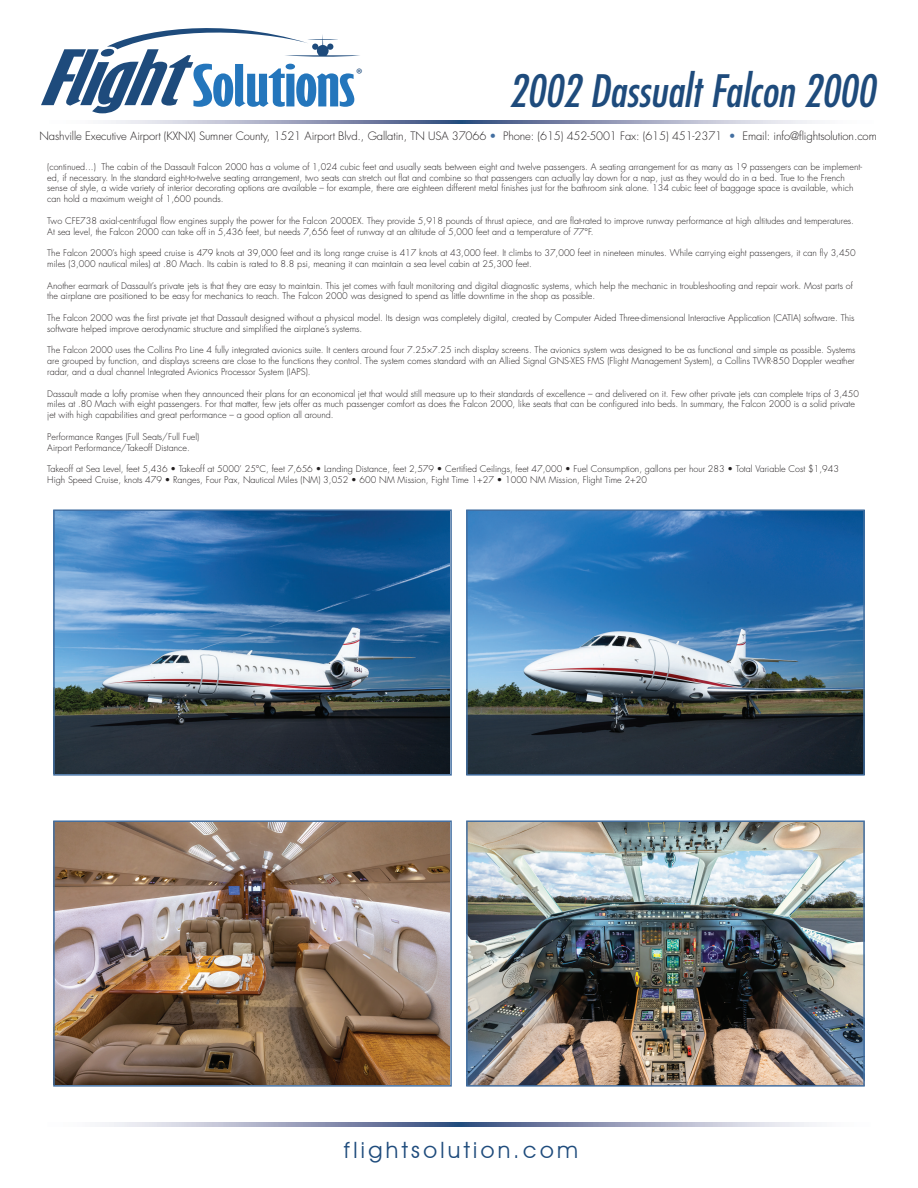
<style>
.page{position:relative;width:918px;height:1188px;background:#fff}
.page>*{position:absolute;margin:0;border:0;box-sizing:border-box;transform-origin:0 0}
.t1{font:700 extra-condensed 53.4px "Gill Sans";letter-spacing:-.015em;color:#2476bc;scale:1.63 1}
.t2{font:italic condensed 43.5px "Futura Std";color:#1e4b7c}
.t3{font:22.5px "Avant Garde IT Cby BT";letter-spacing:.15em;color:#1e4b7c}
.t4{font:15.3px "Myriad Pro";color:#1e4b7c}
.t5{font:300 11.25px "Futura Std";letter-spacing:-.01em;color:#231f20}
.t6{font:300 9px/10.8px "Futura Std";color:#231f20}
.s1{font-style:italic;font-size:70.2px;color:#1e4b7c}
.s2{color:#436fa1}
</style>
<div class="page">
<svg style="left:107px;top:28px;width:253px;height:29px"></svg>
<svg style="left:100px;top:1122px;width:717px;height:4px;background:#9da5bf"></svg>
<svg style="left:103px;top:120px;width:717px;height:4px;background:#9da5bf"></svg>
<img style="left:56px;top:512px;width:393px;height:261px">
<div style="left:53px;top:509px;width:399px;height:267px;border:2px solid #436fa1"></div>
<img style="left:469px;top:512px;width:393px;height:261px">
<div style="left:466px;top:509px;width:399px;height:267px;border:2px solid #436fa1"></div>
<img style="left:56px;top:823px;width:393px;height:261px">
<div style="left:53px;top:820px;width:399px;height:267px;border:2px solid #436fa1"></div>
<img style="left:469px;top:823px;width:393px;height:261px">
<div style="left:466px;top:820px;width:399px;height:267px;border:2px solid #436fa1"></div>
<h1 class="t1" style="left:38px;top:53px;width:196px"><span class="s1">Flight</span>Solutions</h1>
<h3 class="t4" style="left:356px;top:65px;width:8px">®</h3>
<h2 class="t2" style="left:509px;top:65px;width:368px">2002 Dassualt Falcon 2000</h2>
<p class="t5" style="left:40px;top:129px;width:839px">Nashville Executive Airport (KXNX) Sumner County, 1521 Airport Blvd., Gallatin, TN USA 37066 <span class="s2">•</span> Phone: (615) 452-5001 Fax: (615) 451-2371 <span class="s2">•</span> Email: info@flightsolution.com</p>
<p class="t6" style="left:47px;top:162px;width:816px">(continued...) The cabin of the Dassault Falcon 2000 has a volume of 1,024 cubic feet and usually seats between eight and twelve passengers. A seating arrangement for as many as 19 passengers can be implement&shy;ed, if necessary. In the standard eight-to-twelve seating arrangement, two seats can stretch out flat and combine so that passengers can actually lay down for a nap, just as they would do in a bed. True to the French sense of style, a wide variety of interior decorating options are available – for example, there are eighteen different metal finishes just for the bathroom sink alone. 134 cubic feet of baggage space is available, which can hold a maximum weight of 1,600 pounds.</p>
<p class="t6" style="left:47px;top:215px;width:808px">Two CFE738 axial-centrifugal flow engines supply the power for the Falcon 2000EX. They provide 5,918 pounds of thrust apiece, and are flat-rated to improve runway performance at high altitudes and temperatures.<br>At sea level, the Falcon 2000 can take off in 5,436 feet, but needs 7,656 feet of runway at an altitude of 5,000 feet and a temperature of 77°F.</p>
<p class="t6" style="left:47px;top:248px;width:810px">The Falcon 2000’s high speed cruise is 479 knots at 39,000 feet and its long range cruise is 417 knots at 43,000 feet. It climbs to 37,000 feet in nineteen minutes. While carrying eight passengers, it can fly 3,450 miles (3,000 nautical miles) at .80 Mach. Its cabin is rated to 8.8 psi, meaning it can maintain a sea level cabin at 25,300 feet.</p>
<p class="t6" style="left:47px;top:280px;width:807px">Another earmark of Dassault’s private jets is that they are easy to maintain. This jet comes with fault monitoring and digital diagnostic systems, which help the mechanic in troubleshooting and repair work. Most parts of the airplane are positioned to be easy for mechanics to reach. The Falcon 2000 was designed to spend as little downtime in the shop as possible.</p>
<p class="t6" style="left:47px;top:313px;width:809px">The Falcon 2000 was the first private jet that Dassault designed without a physical model. Its design was completely digital, created by Computer Aided Three-dimensional Interactive Application (CATIA) software. This software helped improve aerodynamic structure and simplified the airplane’s systems.</p>
<p class="t6" style="left:47px;top:345px;width:810px;text-align:justify">The Falcon 2000 uses the Collins Pro Line 4 fully integrated avionics suite. It centers around four 7.25×7.25 inch display screens. The avionics system was designed to be as functional and simple as possible. Systems are grouped by function, and displays screens are close to the functions they control. The system comes standard with an Allied Signal GNS-XES FMS (Flight Management System), a Collins TWR-850 Doppler weather radar, and a dual channel Integrated Avionics Processor System (IAPS).</p>
<p class="t6" style="left:47px;top:388px;width:813px">Dassault made a lofty promise when they announced their plans for an economical jet that would still measure up to their standards of excellence – and delivered on it. Few other private jets can complete trips of 3,450 miles at .80 Mach with eight passengers. For that matter, few jets offer as much passenger comfort as does the Falcon 2000, like seats that can be configured into beds. In summary, the Falcon 2000 is a solid private jet with high capabilities and great performance – a good option all around.</p>
<p class="t6" style="left:47px;top:431px;width:154px">Performance Ranges (Full Seats/Full Fuel)<br>Airport Performance/Takeoff Distance.</p>
<p class="t6" style="left:47px;top:464px;width:793px">Takeoff at Sea Level, feet 5,436 • Takeoff at 5000’ 25°C, feet 7,656 • Landing Distance, feet 2,579 • Certified Ceilings, feet 47,000 • Fuel Consumption, gallons per hour 283 • Total Variable Cost $1,943<br>High Speed Cruise, knots 479 • Ranges, Four Pax, Nautical Miles (NM) 3,052 • 600 NM Mission, Fight Time 1+27 • 1000 NM Mission, Flight Time 2+20</p>
<h3 class="t3" style="left:344px;top:1136px;width:236px">flightsolution.com</h3>
</div>
